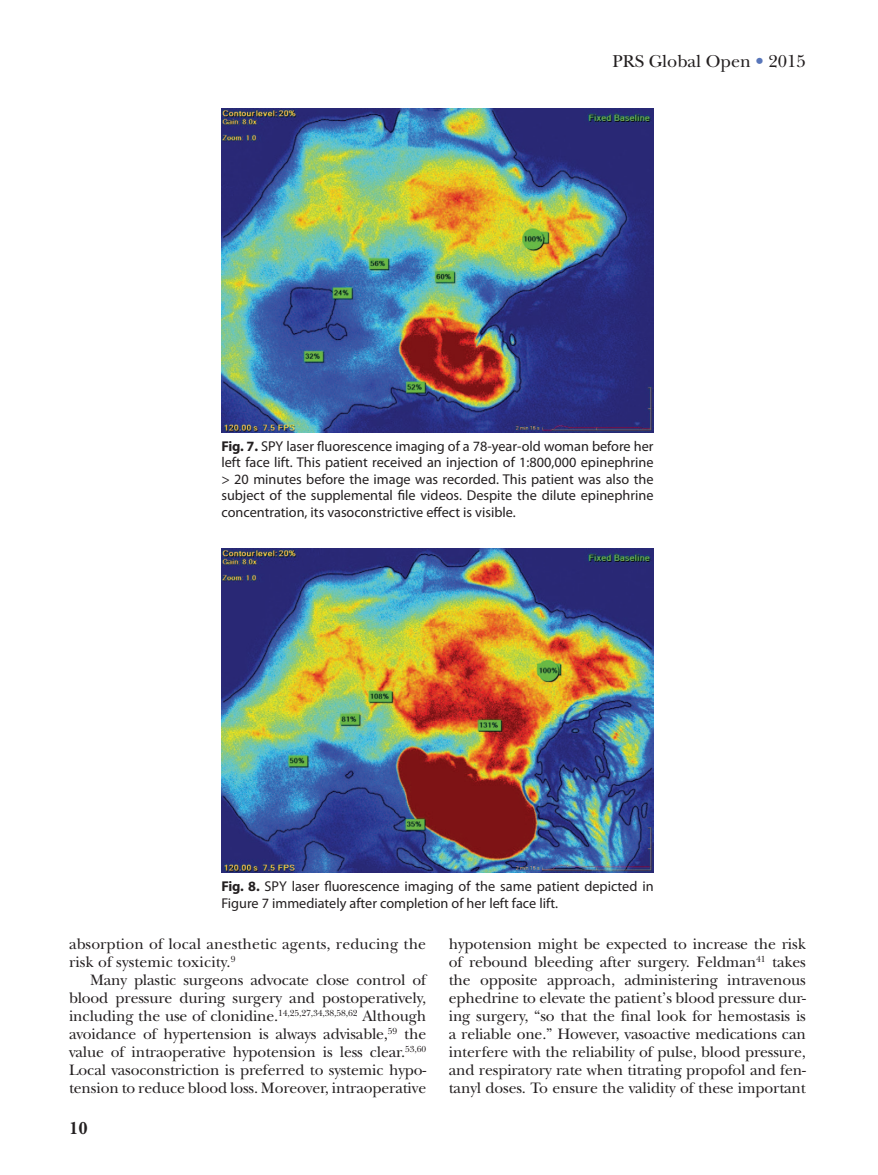
<style>
.page{position:relative;width:878px;height:1175px;background:#fff}
.page>*{position:absolute;margin:0;border:0;box-sizing:border-box;transform-origin:0 0}
.t1{font:18px "New Baskerville";color:#231f20}
.t2{font:700 18px "New Baskerville";color:#231f20}
.t3{font:15.75px/18px "New Baskerville";letter-spacing:-.01em;color:#231f20;text-align:justify}
.t4{font:14.25px/16.5px "Myriad Pro";color:#231f20;text-align:justify}
.s1{color:#5876ba}
.s2{font-weight:700}
</style>
<div class="page">
<img style="left:221px;top:108px;width:432px;height:324px">
<img style="left:221px;top:548px;width:432px;height:324px">
<p class="t1" style="left:612px;top:51px;width:195px">PRS Global Open <span class="s1">•</span> 2015</p>
<p class="t4" style="left:221px;top:437px;width:434px"><span class="s2">Fig. 7.</span> SPY laser fluorescence imaging of a 78-year-old woman before her left face lift. This patient received an injection of 1:800,000 epinephrine &gt; 20 minutes before the image was recorded. This patient was also the subject of the supplemental file videos. Despite the dilute epinephrine concentration, its vasoconstrictive effect is visible.</p>
<p class="t4" style="left:221px;top:878px;width:434px"><span class="s2">Fig. 8.</span> SPY laser fluorescence imaging of the same patient depicted in<br>Figure 7 immediately after completion of her left face lift.</p>
<p class="t3" style="left:69px;top:935px;width:358px">absorption of local anesthetic agents, reducing the risk of systemic toxicity.<sup>9</sup></p>
<p class="t3" style="left:69px;top:971px;width:359px;text-indent:21px">Many plastic surgeons advocate close control of blood pressure during surgery and postoperatively, including the use of clonidine.<sup>14,25,27,34,38,58,62</sup> Although avoidance of hypertension is always advisable,<sup>59</sup> the value of intraoperative hypotension is less clear.<sup>53,60<br></sup>Local vasoconstriction is preferred to systemic hypo&shy;tension to reduce blood loss. Moreover, intraoperative</p>
<p class="t2" style="left:69px;top:1118px;width:20px">10</p>
<p class="t3" style="left:448px;top:935px;width:359px">hypotension might be expected to increase the risk of rebound bleeding after surgery. Feldman<sup>41</sup> takes the opposite approach, administering intravenous ephedrine to elevate the patient’s blood pressure dur&shy;ing surgery, “so that the final look for hemostasis is a reliable one.” However, vasoactive medications can interfere with the reliability of pulse, blood pressure, and respiratory rate when titrating propofol and fen&shy;tanyl doses. To ensure the validity of these important</p>
</div>
